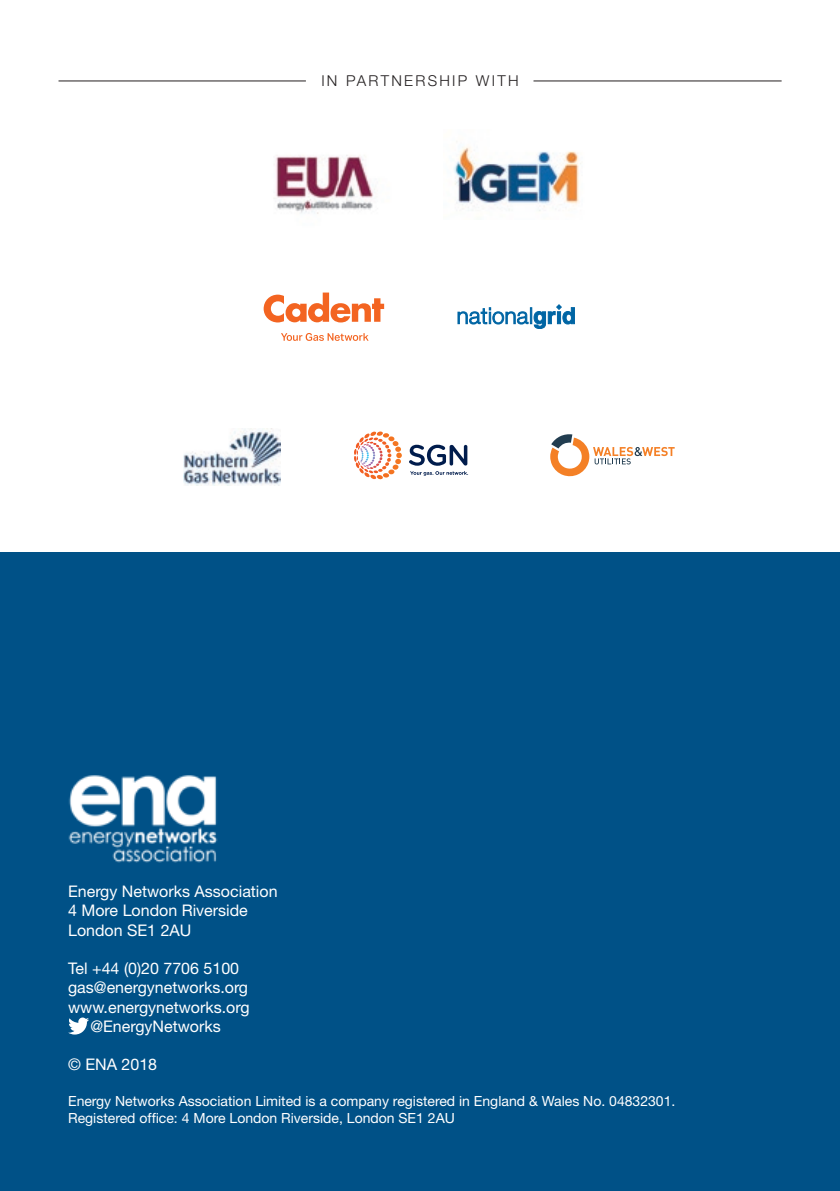
<style>
.page{position:relative;width:840px;height:1191px;background:#fff}
.page>*{position:absolute;margin:0;border:0;box-sizing:border-box;transform-origin:0 0}
.t1{font:16px/19.2px "Helvetica Neue LT";color:#fff}
.t2{font:300 15px "Helvetica Neue LT";letter-spacing:.15em;color:#231f20}
.t3{font:14px/16.8px "Helvetica Neue LT";color:#fff}
</style>
<div class="page">
<div style="left:0;top:552px;width:839px;height:639px;background:#005187"></div>
<img style="left:68px;top:775px;width:150px;height:88px">
<svg style="left:457px;top:305px;width:117px;height:24px"></svg>
<svg style="left:263px;top:292px;width:121px;height:49px"></svg>
<img style="left:453px;top:141px;width:128px;height:70px">
<svg style="left:550px;top:434px;width:124px;height:43px"></svg>
<img style="left:274px;top:155px;width:101px;height:59px">
<img style="left:183px;top:428px;width:97px;height:58px">
<hr style="left:533px;top:81px;width:248px;height:1px;background:#231f20">
<hr style="left:58px;top:81px;width:248px;height:1px;background:#231f20">
<svg style="left:68px;top:1017px;width:21px;height:17px"></svg>
<svg style="left:409px;top:445px;width:59px;height:30px"></svg>
<svg style="left:354px;top:431px;width:47px;height:48px"></svg>
<p class="t2" style="left:321px;top:71px;width:199px">IN PARTNERSHIP WITH</p>
<p class="t1" style="left:68px;top:881px;width:211px">Energy Networks Association<br>4 More London Riverside<br>London SE1 2AU</p>
<p class="t1" style="left:68px;top:958px;width:172px">Tel +44 (0)20 7706 5100</p>
<p class="t1" style="left:68px;top:977px;width:181px">gas@energynetworks.org</p>
<p class="t1" style="left:68px;top:997px;width:183px">www.energynetworks.org</p>
<p class="t1" style="left:90px;top:1016px;width:132px">@EnergyNetworks</p>
<p class="t1" style="left:68px;top:1054px;width:90px">© ENA 2018</p>
<p class="t3" style="left:68px;top:1092px;width:608px">Energy Networks Association Limited is a company registered in England &amp; Wales No. 04832301.<br>Registered office: 4 More London Riverside, London SE1 2AU</p>
</div>
